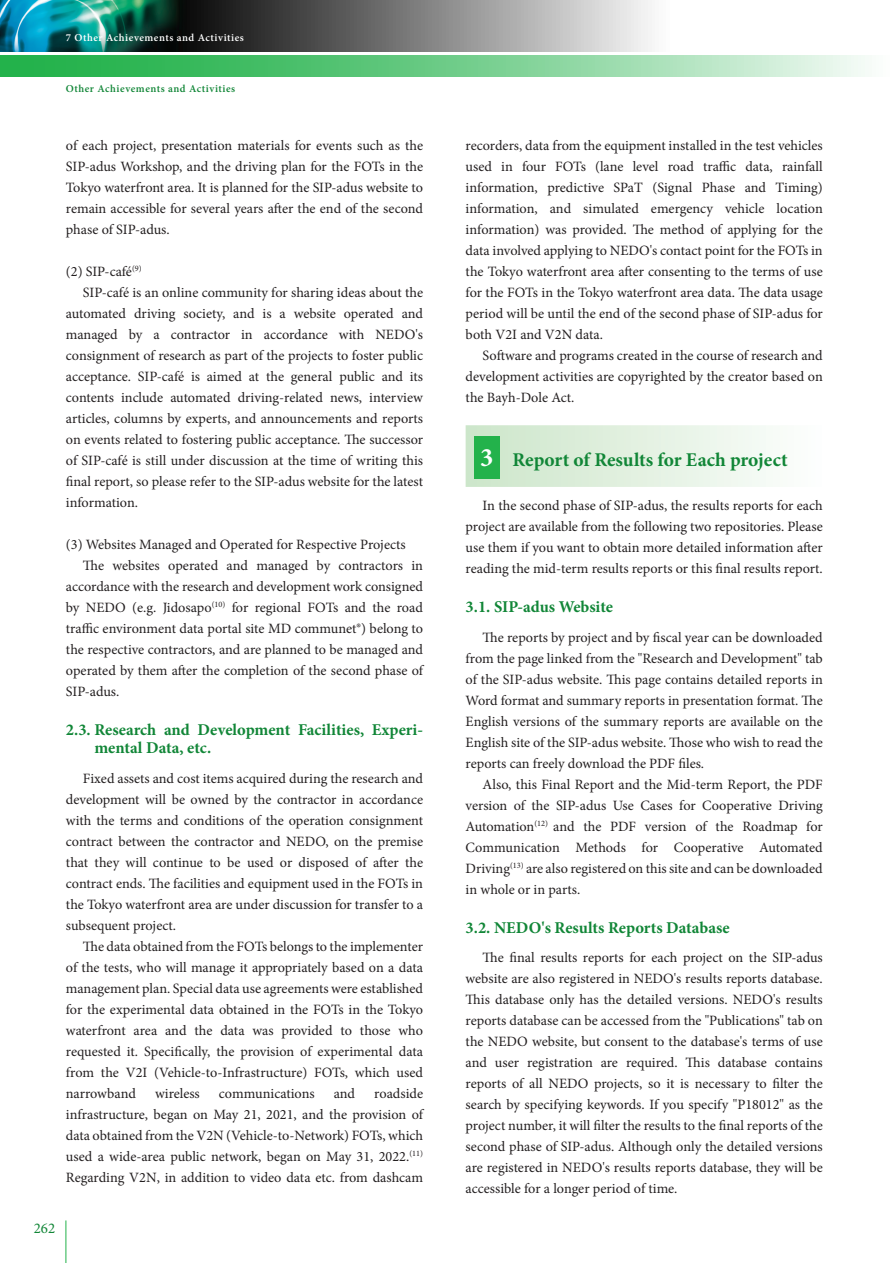
<style>
.page{position:relative;width:893px;height:1263px;background:#fff}
.page>*{position:absolute;margin:0;border:0;box-sizing:border-box;transform-origin:0 0}
.t1{font:700 26.55px "Minion Pro";color:#fff}
.t2{font:700 19.5px "Minion Pro";color:#118637}
.t3{font:700 16.5px/18px "Minion Pro";color:#118637}
.t4{font:14.85px "Minion Pro";color:#118637}
.t5{font:14.25px/21px "Minion Pro";color:#231f20;text-align:justify}
.t6{font:600 10.65px "Minion Pro";letter-spacing:.05em;color:#fff}
.t7{font:600 10.65px "Minion Pro";letter-spacing:.05em;color:#118637}
</style>
<div class="page">
<div style="left:466px;top:425px;width:357px;height:62px;background:linear-gradient(to right,#cce5c9,#fdfefd)"></div>
<div style="left:474px;top:436px;width:26px;height:42px;background:#23b24b"></div>
<hr style="left:66px;top:1220px;width:1px;height:43px;background:#23b24b">
<img style="left:0;top:0;width:652px;height:51px">
<svg style="left:0;top:55px;width:865px;height:22px;background:#74ce8d"></svg>
<p class="t6" style="left:66px;top:30px;width:179px">7 Other Achievements and Activities</p>
<p class="t7" style="left:66px;top:81px;width:171px">Other Achievements and Activities</p>
<p class="t5" style="left:66px;top:135px;width:359px">of each project, presentation materials for events such as the SIP-adus Workshop, and the driving plan for the FOTs in the Tokyo waterfront area. It is planned for the SIP-adus website to remain accessible for several years after the end of the second phase of SIP-adus.</p>
<p class="t5" style="left:66px;top:261px;width:77px">(2) SIP-café<sup>(9)</sup></p>
<p class="t5" style="left:83px;top:282px;width:342px">SIP-café is an online community for sharing ideas about the</p>
<p class="t5" style="left:66px;top:303px;width:359px">automated driving society, and is a website operated and</p>
<p class="t5" style="left:66px;top:324px;width:359px">managed by a contractor in accordance with NEDO's</p>
<p class="t5" style="left:66px;top:345px;width:359px">consignment of research as part of the projects to foster public</p>
<p class="t5" style="left:66px;top:366px;width:359px">acceptance. SIP-café is aimed at the general public and its</p>
<p class="t5" style="left:66px;top:387px;width:359px">contents include automated driving-related news, interview</p>
<p class="t5" style="left:66px;top:408px;width:359px">articles, columns by experts, and announcements and reports</p>
<p class="t5" style="left:66px;top:429px;width:359px">on events related to fostering public acceptance. The successor</p>
<p class="t5" style="left:66px;top:450px;width:359px">of SIP-café is still under discussion at the time of writing this</p>
<p class="t5" style="left:66px;top:471px;width:359px">final report, so please refer to the SIP-adus website for the latest</p>
<p class="t5" style="left:66px;top:492px;width:74px">information.</p>
<p class="t5" style="left:66px;top:534px;width:341px">(3) Websites Managed and Operated for Respective Projects</p>
<p class="t5" style="left:83px;top:555px;width:342px">The websites operated and managed by contractors in</p>
<p class="t5" style="left:66px;top:576px;width:359px">accordance with the research and development work consigned</p>
<p class="t5" style="left:66px;top:597px;width:359px">by NEDO (e.g. Jidosapo<sup>(10)</sup> for regional FOTs and the road</p>
<p class="t5" style="left:66px;top:618px;width:359px">traffic environment data portal site MD communet®) belong to</p>
<p class="t5" style="left:66px;top:639px;width:359px">the respective contractors, and are planned to be managed and</p>
<p class="t5" style="left:66px;top:660px;width:359px">operated by them after the completion of the second phase of</p>
<p class="t5" style="left:66px;top:681px;width:55px">SIP-adus.</p>
<p class="t3" style="left:94px;top:720px;width:330px;text-indent:-28px">2.3. Research and Development Facilities, Experi&shy;mental Data, etc.</p>
<p class="t5" style="left:66px;top:767px;width:359px;text-indent:17px">Fixed assets and cost items acquired during the research and development will be owned by the contractor in accordance with the terms and conditions of the operation consignment contract between the contractor and NEDO, on the premise that they will continue to be used or disposed of after the contract ends. The facilities and equipment used in the FOTs in the Tokyo waterfront area are under discussion for transfer to a subsequent project.</p>
<p class="t5" style="left:66px;top:936px;width:359px;text-indent:17px">The data obtained from the FOTs belongs to the implementer of the tests, who will manage it appropriately based on a data management plan. Special data use agreements were established for the experimental data obtained in the FOTs in the Tokyo waterfront area and the data was provided to those who requested it. Specifically, the provision of experimental data from the V2I (Vehicle-to-Infrastructure) FOTs, which used narrowband</p>
<p class="t5" style="left:66px;top:1083px;width:359px;text-indent:308px">roadside infrastructure, began on May 21, 2021, and the provision of data obtained from the V2N (Vehicle-to-Network) FOTs, which used a wide-area public network, began on May 31, 2022.<sup>(11)<br></sup>Regarding V2N, in addition to video data etc. from dashcam</p>
<p class="t5" style="left:155px;top:1083px;width:46px">wireless</p>
<p class="t5" style="left:219px;top:1083px;width:97px">communications</p>
<p class="t5" style="left:334px;top:1083px;width:23px">and</p>
<p class="t4" style="left:34px;top:1218px;width:23px">262</p>
<p class="t5" style="left:466px;top:135px;width:359px">recorders, data from the equipment installed in the test vehicles used in four FOTs (lane level road traffic data, rainfall information, predictive SPaT (Signal Phase and Timing) information, and simulated emergency vehicle location information) was provided. The method of applying for the data involved applying to NEDO's contact point for the FOTs in the Tokyo waterfront area after consenting to the terms of use for the FOTs in the Tokyo waterfront area data. The data usage period will be until the end of the second phase of SIP-adus for both V2I and V2N data.</p>
<p class="t5" style="left:466px;top:345px;width:359px;text-indent:17px">Software and programs created in the course of research and development activities are copyrighted by the creator based on the Bayh-Dole Act.</p>
<h1 class="t1" style="left:480px;top:439px;width:15px">3</h1>
<h2 class="t2" style="left:512px;top:446px;width:277px">Report of Results for Each project</h2>
<p class="t5" style="left:466px;top:495px;width:359px;text-indent:17px">In the second phase of SIP-adus, the results reports for each project are available from the following two repositories. Please use them if you want to obtain more detailed information after reading the mid-term results reports or this final results report.</p>
<p class="t3" style="left:466px;top:597px;width:149px">3.1. SIP-adus Website</p>
<p class="t5" style="left:466px;top:626px;width:359px;text-indent:17px">The reports by project and by fiscal year can be downloaded from the page linked from the "Research and Development" tab of the SIP-adus website. This page contains detailed reports in Word format and summary reports in presentation format. The English versions of the summary reports are available on the English site of the SIP-adus website. Those who wish to read the reports can freely download the PDF files.</p>
<p class="t5" style="left:466px;top:774px;width:359px;text-indent:17px">Also, this Final Report and the Mid-term Report, the PDF version of the SIP-adus Use Cases for Cooperative Driving Automation<sup>(12)</sup> and the PDF version of the Roadmap for Communication Methods for Cooperative Automated Driving<sup>(13)</sup> are also registered on this site and can be downloaded in whole or in parts.</p>
<p class="t3" style="left:466px;top:918px;width:266px">3.2. NEDO's Results Reports Database</p>
<p class="t5" style="left:466px;top:947px;width:359px;text-indent:17px">The final results reports for each project on the SIP-adus website are also registered in NEDO's results reports database.<br>This database only has the detailed versions. NEDO's results reports database can be accessed from the "Publications" tab on the NEDO website, but consent to the database's terms of use and user registration are required. This database contains reports of all NEDO projects, so it is necessary to filter the search by specifying keywords. If you specify "P18012" as the project number, it will filter the results to the final reports of the second phase of SIP-adus. Although only the detailed versions are registered in NEDO's results reports database, they will be accessible for a longer period of time.</p>
</div>
